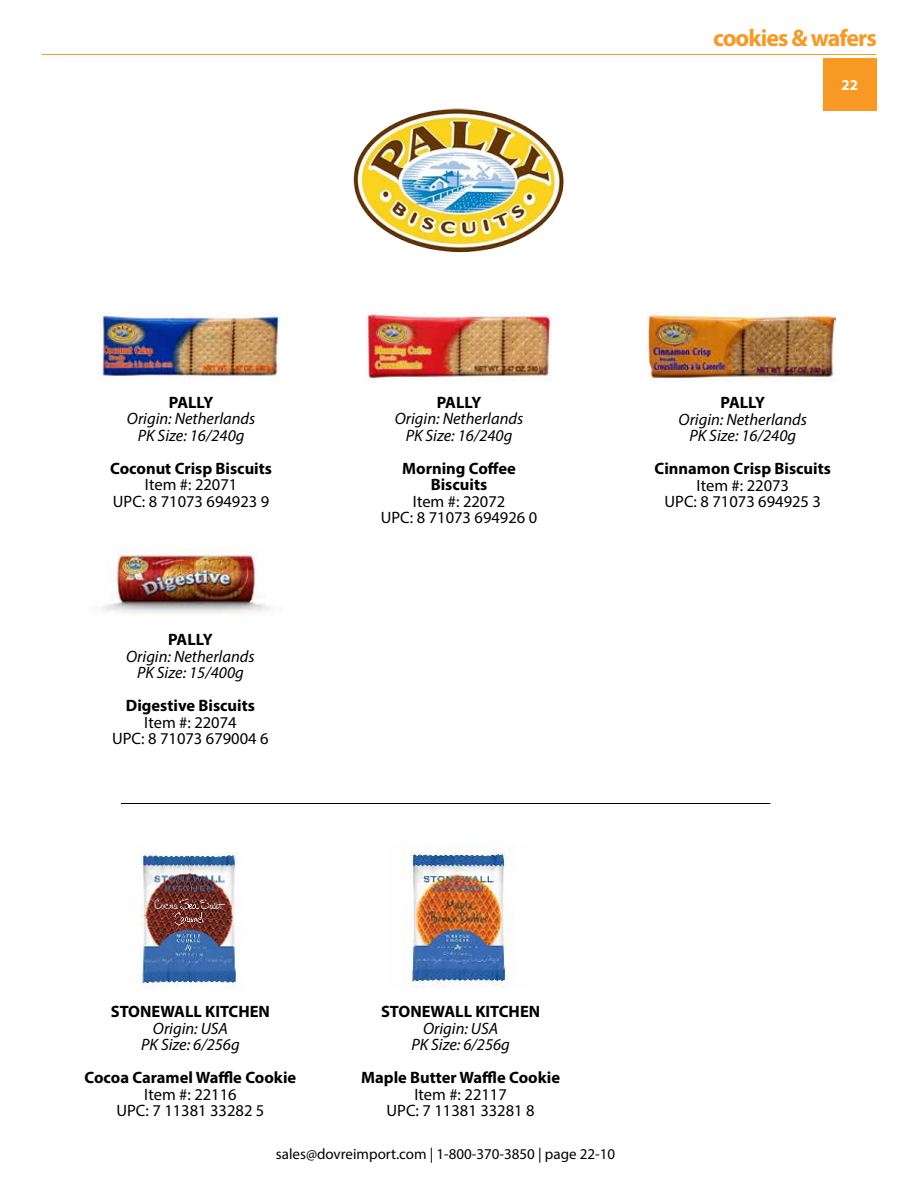
<style>
.page{position:relative;width:918px;height:1188px;background:#fff}
.page>*{position:absolute;margin:0;border:0;box-sizing:border-box;transform-origin:0 0}
.t1{font:700 24px "Myriad Pro";letter-spacing:-.04em;color:#f89923}
.t2{font:700 16.5px/16.5px "Myriad Pro";color:#000;text-align:center}
.t3{font:italic 16.5px/16.5px "Myriad Pro";color:#000;text-align:center}
.t4{font:16.5px/16.5px "Myriad Pro";color:#000;text-align:center}
.t5{font:15px "Myriad Pro";color:#000}
.t6{font:700 15px "Myriad Pro";color:#fff}
</style>
<div class="page">
<hr style="left:42px;top:54px;width:834px;height:1px;background:#f89923">
<div style="left:823px;top:58px;width:54px;height:52px;background:#f89923"></div>
<img style="left:647px;top:311px;width:188px;height:69px">
<img style="left:98px;top:312px;width:182px;height:68px">
<img style="left:366px;top:313px;width:186px;height:68px">
<img style="left:101px;top:548px;width:170px;height:67px">
<img style="left:140px;top:844px;width:100px;height:146px">
<img style="left:402px;top:844px;width:113px;height:144px">
<hr style="left:121px;top:803px;width:649px;height:1px;background:#000">
<img style="left:353px;top:108px;width:211px;height:145px">
<h1 class="t1" style="left:713px;top:22px;width:165px">cookies &amp; wafers</h1>
<p class="t6" style="left:841px;top:75px;width:18px">22</p>
<p class="t2" style="left:169px;top:394px;width:46px">PALLY</p>
<p class="t3" style="left:127px;top:410px;width:130px">Origin: Netherlands<br>PK Size: 16/240g</p>
<p class="t2" style="left:110px;top:460px;width:163px">Coconut Crisp Biscuits</p>
<p class="t4" style="left:113px;top:476px;width:158px">Item #: 22071<br>UPC: 8 71073 694923 9</p>
<p class="t2" style="left:168px;top:631px;width:46px">PALLY</p>
<p class="t3" style="left:126px;top:647px;width:130px">Origin: Netherlands<br>PK Size: 15/400g</p>
<p class="t2" style="left:126px;top:697px;width:131px">Digestive Biscuits</p>
<p class="t4" style="left:112px;top:713px;width:158px">Item #: 22074<br>UPC: 8 71073 679004 6</p>
<p class="t2" style="left:437px;top:394px;width:46px">PALLY</p>
<p class="t3" style="left:395px;top:410px;width:130px">Origin: Netherlands<br>PK Size: 16/240g</p>
<p class="t2" style="left:402px;top:460px;width:115px">Morning Coffee<br>Biscuits</p>
<p class="t4" style="left:381px;top:493px;width:158px">Item #: 22072<br>UPC: 8 71073 694926 0</p>
<p class="t2" style="left:720px;top:394px;width:46px">PALLY</p>
<p class="t3" style="left:679px;top:411px;width:130px">Origin: Netherlands<br>PK Size: 16/240g</p>
<p class="t2" style="left:655px;top:460px;width:178px">Cinnamon Crisp Biscuits</p>
<p class="t4" style="left:665px;top:477px;width:158px">Item #: 22073<br>UPC: 8 71073 694925 3</p>
<p class="t2" style="left:111px;top:1003px;width:161px">STONEWALL KITCHEN</p>
<p class="t3" style="left:141px;top:1020px;width:100px">Origin: USA<br>PK Size: 6/256g</p>
<p class="t2" style="left:85px;top:1069px;width:213px">Cocoa Caramel Waffle Cookie</p>
<p class="t4" style="left:116px;top:1086px;width:150px">Item #: 22116<br>UPC: 7 11381 33282 5</p>
<p class="t2" style="left:381px;top:1003px;width:161px">STONEWALL KITCHEN</p>
<p class="t3" style="left:411px;top:1020px;width:100px">Origin: USA<br>PK Size: 6/256g</p>
<p class="t2" style="left:361px;top:1069px;width:200px">Maple Butter Waffle Cookie</p>
<p class="t4" style="left:387px;top:1086px;width:150px">Item #: 22117<br>UPC: 7 11381 33281 8</p>
<p class="t5" style="left:276px;top:1145px;width:341px">sales@dovreimport.com | 1-800-370-3850 | page 22-10</p>
</div>
